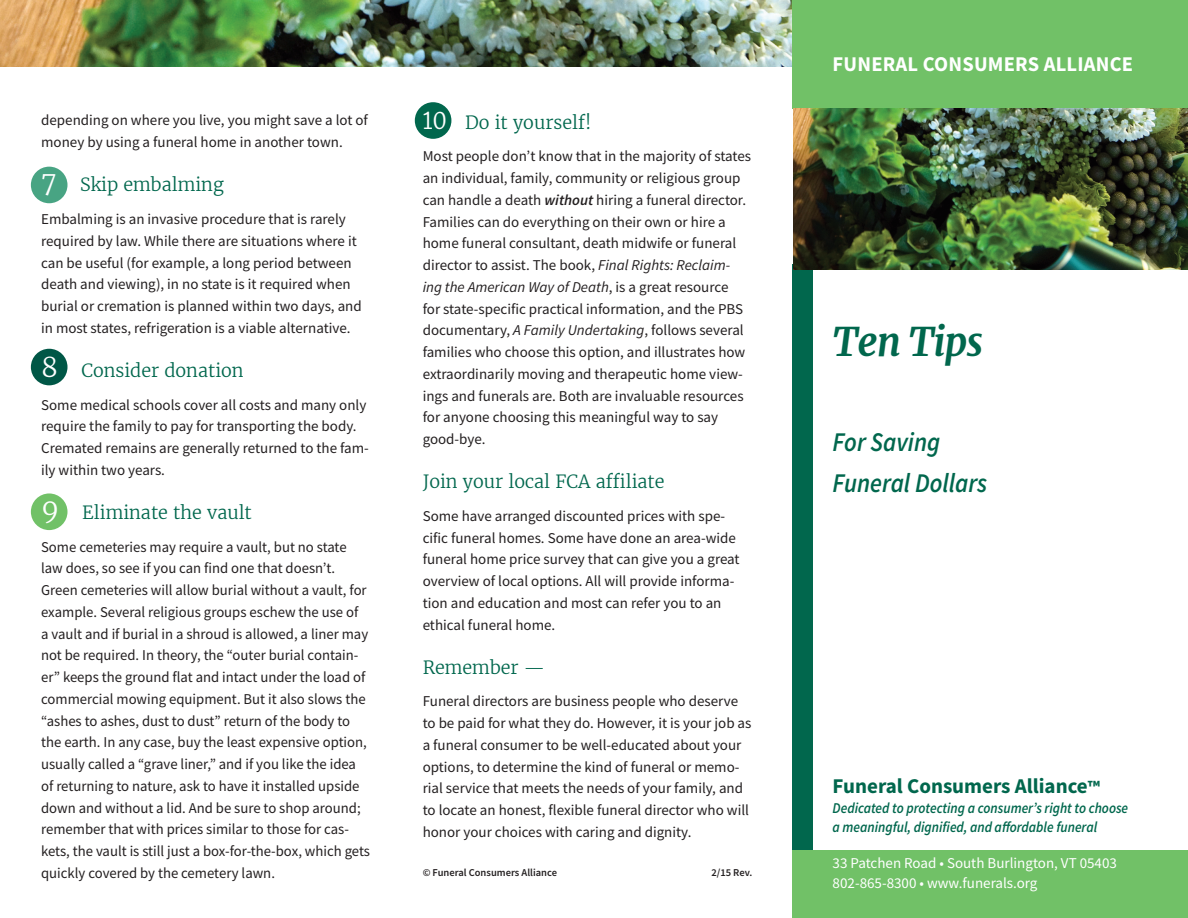
<style>
.page{position:relative;width:1188px;height:918px;background:#fff}
.page>*{position:absolute;margin:0;border:0;box-sizing:border-box;transform-origin:0 0}
.t1{font:italic 700 39px "Merriweather";letter-spacing:-.025em;color:#01674d}
.t2{font:italic 600 27px "Source Sans Pro";color:#01674d;scale:.9 1}
.t3{font:300 27px "Merriweather";color:#fff}
.t4{font:700 21px "Source Sans Pro";color:#01674d}
.t5{font:700 21px "Source Sans Pro";letter-spacing:.01em;color:#fff}
.t6{font:300 18px "Merriweather";color:#01674d}
.t7{font:15px/21.8px "Source Sans Pro";color:#231f20}
.t8{font:italic 600 15px/19.5px "Source Sans Pro";color:#01674d;scale:.9 1}
.t9{font:15px "Source Sans Pro";color:#fff}
.t10{font:600 10.5px "Source Sans Pro";color:#231f20}
.s1{font-size:27px;color:#fff}
.s2{font-weight:600;font-style:italic}
.s3{font-style:italic}
.s4{font-size:18px}
</style>
<div class="page">
<img style="left:0;top:0;width:792px;height:67px">
<div style="left:415px;top:102px;width:36px;height:37px;background:#01674d;border-radius:50%"></div>
<div style="left:31px;top:493px;width:37px;height:37px;background:#71c167;border-radius:50%"></div>
<div style="left:31px;top:349px;width:37px;height:36px;background:#005746;border-radius:50%"></div>
<div style="left:31px;top:167px;width:37px;height:36px;background:#48a483;border-radius:50%"></div>
<div style="left:793px;top:264px;width:20px;height:586px;background:#01674d"></div>
<div style="left:792px;top:850px;width:396px;height:68px;background:#71c167"></div>
<div style="left:792px;top:0;width:396px;height:108px;background:#71c167"></div>
<img style="left:794px;top:108px;width:394px;height:161px">
<p class="t7" style="left:41px;top:110px;width:328px">depending on where you live, you might save a lot of money by using a funeral home in another town.</p>
<p class="t3" style="left:41px;top:165px;width:17px">7</p>
<p class="t6" style="left:80px;top:174px;width:145px">Skip embalming</p>
<p class="t7" style="left:41px;top:208px;width:322px">Embalming is an invasive procedure that is rarely required by law. While there are situations where it can be useful (for example, a long period between death and viewing), in no state is it required when burial or cremation is planned within two days, and in most states, refrigeration is a viable alternative.</p>
<p class="t3" style="left:41px;top:350px;width:18px">8</p>
<p class="t6" style="left:81px;top:359px;width:164px">Consider donation</p>
<p class="t7" style="left:41px;top:394px;width:329px">Some medical schools cover all costs and many only require the family to pay for transporting the body.<br>Cremated remains are generally returned to the fam&shy;ily within two years.</p>
<p class="t3" style="left:41px;top:493px;width:19px">9</p>
<p class="t6" style="left:82px;top:501px;width:171px">Eliminate the vault</p>
<p class="t7" style="left:41px;top:536px;width:330px">Some cemeteries may require a vault, but no state law does, so see if you can find one that doesn’t.<br>Green cemeteries will allow burial without a vault, for example. Several religious groups eschew the use of<br>a vault and if burial in a shroud is allowed, a liner may not be required. In theory, the “outer burial contain&shy;er” keeps the ground flat and intact under the load of commercial mowing equipment. But it also slows the “ashes to ashes, dust to dust” return of the body to the earth. In any case, buy the least expensive option, usually called a “grave liner,” and if you like the idea of returning to nature, ask to have it installed upside down and without a lid. And be sure to shop around; remember that with prices similar to those for cas&shy;kets, the vault is still just a box-for-the-box, which gets quickly covered by the cemetery lawn.</p>
<p class="t6" style="left:423px;top:111px;width:170px"><span class="s1">10</span> Do it yourself!</p>
<p class="t7" style="left:423px;top:145px;width:330px">Most people don’t know that in the majority of states an individual, family, community or religious group can handle a death <span class="s2">without</span> hiring a funeral director.<br>Families can do everything on their own or hire a home funeral consultant, death midwife or funeral director to assist. The book, <span class="s3">Final Rights: Reclaim&shy;ing the American Way of Death</span>, is a great resource<br>for state-specific practical information, and the PBS documentary, <span class="s3">A Family Undertaking</span>, follows several families who choose this option, and illustrates how extraordinarily moving and therapeutic home view&shy;ings and funerals are. Both are invaluable resources for anyone choosing this meaningful way to say good-bye.</p>
<p class="t6" style="left:423px;top:471px;width:243px">Join your local FCA affiliate</p>
<p class="t7" style="left:423px;top:505px;width:319px">Some have arranged discounted prices with spe&shy;cific funeral homes. Some have done an area-wide funeral home price survey that can give you a great overview of local options. All will provide informa&shy;tion and education and most can refer you to an ethical funeral home.</p>
<p class="t6" style="left:423px;top:656px;width:124px">Remember —</p>
<p class="t7" style="left:423px;top:690px;width:330px">Funeral directors are business people who deserve to be paid for what they do. However, it is your job as a funeral consumer to be well-educated about your options, to determine the kind of funeral or memo&shy;rial service that meets the needs of your family, and to locate an honest, flexible funeral director who will honor your choices with caring and dignity.</p>
<p class="t10" style="left:423px;top:866px;width:136px">© Funeral Consumers Alliance</p>
<p class="t10" style="left:711px;top:866px;width:42px">2/15 Rev.</p>
<p class="t5" style="left:833px;top:50px;width:302px">FUNERAL CONSUMERS ALLIANCE</p>
<p class="t1" style="left:833px;top:317px;width:152px">Ten Tips</p>
<p class="t2" style="left:833px;top:424px;width:121px">For Saving</p>
<p class="t2" style="left:833px;top:465px;width:173px">Funeral Dollars</p>
<p class="t4" style="left:833px;top:772px;width:269px">Funeral Consumers Alliance<span class="s4">™</span></p>
<p class="t8" style="left:833px;top:798px;width:330px">Dedicated to protecting a consumer’s right to choose a meaningful, dignified, and affordable funeral</p>
<p class="t9" style="left:833px;top:854px;width:286px">33 Patchen Road • South Burlington, VT 05403</p>
<p class="t9" style="left:833px;top:873px;width:206px">802-865-8300 • www.funerals.org</p>
</div>
